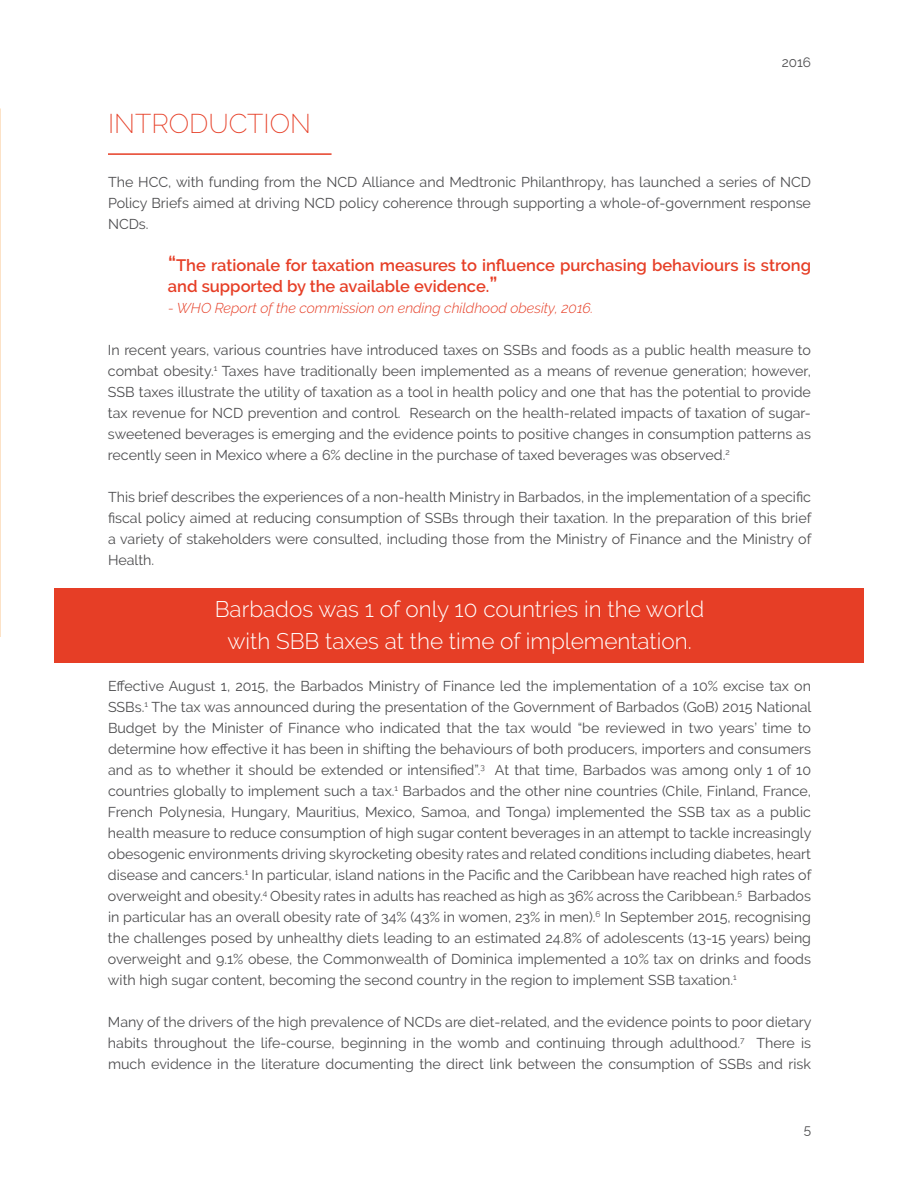
<style>
.page{position:relative;width:918px;height:1188px;background:#fff}
.page>*{position:absolute;margin:0;border:0;box-sizing:border-box;transform-origin:0 0}
.t1{font:200 27px "Raleway";color:#e63e26}
.t2{font:300 22.5px/31.5px "Raleway";color:#fff;text-align:center}
.t3{font:600 16.5px/21px "Raleway";color:#e63e26}
.t4{font:14.25px/21px "Raleway";color:#4d4d4f;text-align:justify}
.t5{font:italic 300 14.25px "Raleway";color:#e63e26}
.t6{font:13.5px "Raleway";color:#4d4d4f}
.s1{font-size:21px}
</style>
<div class="page">
<div style="left:54px;top:588px;width:810px;height:74px;background:#e63e26"></div>
<hr style="left:108px;top:153px;width:224px;height:2px;background:#e63e26">
<h1 class="t1" style="left:108px;top:108px;width:205px">INTRODUCTION</h1>
<p class="t6" style="left:782px;top:54px;width:31px">2016</p>
<p class="t4" style="left:108px;top:171px;width:705px">The HCC, with funding from the NCD Alliance and Medtronic Philanthropy, has launched a series of NCD Policy Briefs aimed at driving NCD policy coherence through supporting a whole-of-government response NCDs.</p>
<p class="t3" style="left:168px;top:255px;width:645px"><span class="s1">“</span>The rationale for taxation measures to influence purchasing behaviours is strong and supported by the available evidence.<span class="s1">”</span></p>
<p class="t5" style="left:168px;top:299px;width:427px">- WHO Report of the commission on ending childhood obesity, 2016.</p>
<p class="t4" style="left:108px;top:339px;width:705px">In recent years, various countries have introduced taxes on SSBs and foods as a public health measure to combat obesity.<sup>1</sup> Taxes have traditionally been implemented as a means of revenue generation; however, SSB taxes illustrate the utility of taxation as a tool in health policy and one that has the potential to provide tax revenue for NCD prevention and control. Research on the health-related impacts of taxation of sugar&shy;sweetened beverages is emerging and the evidence points to positive changes in consumption patterns as recently seen in Mexico where a 6% decline in the purchase of taxed beverages was observed.<sup>2</sup></p>
<p class="t4" style="left:108px;top:486px;width:705px">This brief describes the experiences of a non-health Ministry in Barbados, in the implementation of a specific fiscal policy aimed at reducing consumption of SSBs through their taxation. In the preparation of this brief a variety of stakeholders were consulted, including those from the Ministry of Finance and the Ministry of Health.</p>
<h2 class="t2" style="left:215px;top:594px;width:491px">Barbados was 1 of only 10 countries in the world with SBB taxes at the time of implementation.</h2>
<p class="t4" style="left:108px;top:675px;width:705px">Effective August 1, 2015, the Barbados Ministry of Finance led the implementation of a 10% excise tax on SSBs.<sup>1</sup> The tax was announced during the presentation of the Government of Barbados (GoB) 2015 National Budget by the Minister of Finance who indicated that the tax would “be reviewed in two years’ time to determine how effective it has been in shifting the behaviours of both producers, importers and consumers and as to whether it should be extended or intensified”.<sup>3</sup> At that time, Barbados was among only 1 of 10 countries globally to implement such a tax.<sup>1</sup> Barbados and the other nine countries (Chile, Finland, France, French Polynesia, Hungary, Mauritius, Mexico, Samoa, and Tonga) implemented the SSB tax as a public health measure to reduce consumption of high sugar content beverages in an attempt to tackle increasingly obesogenic environments driving skyrocketing obesity rates and related conditions including diabetes, heart disease and cancers.<sup>1</sup> In particular, island nations in the Pacific and the Caribbean have reached high rates of overweight and obesity.<sup>4</sup> Obesity rates in adults has reached as high as 36% across the Caribbean.<sup>5</sup> Barbados in particular has an overall obesity rate of 34% (43% in women, 23% in men).<sup>6</sup> In September 2015, recognising the challenges posed by unhealthy diets leading to an estimated 24.8% of adolescents (13-15 years) being overweight and 9.1% obese, the Commonwealth of Dominica implemented a 10% tax on drinks and foods with high sugar content, becoming the second country in the region to implement SSB taxation.<sup>1</sup></p>
<p class="t4" style="left:108px;top:1011px;width:705px">Many of the drivers of the high prevalence of NCDs are diet-related, and the evidence points to poor dietary habits throughout the life-course, beginning in the womb and continuing through adulthood.<sup>7</sup> There is much evidence in the literature documenting the direct link between the consumption of SSBs and risk</p>
<p class="t6" style="left:804px;top:1122px;width:9px">5</p>
</div>
